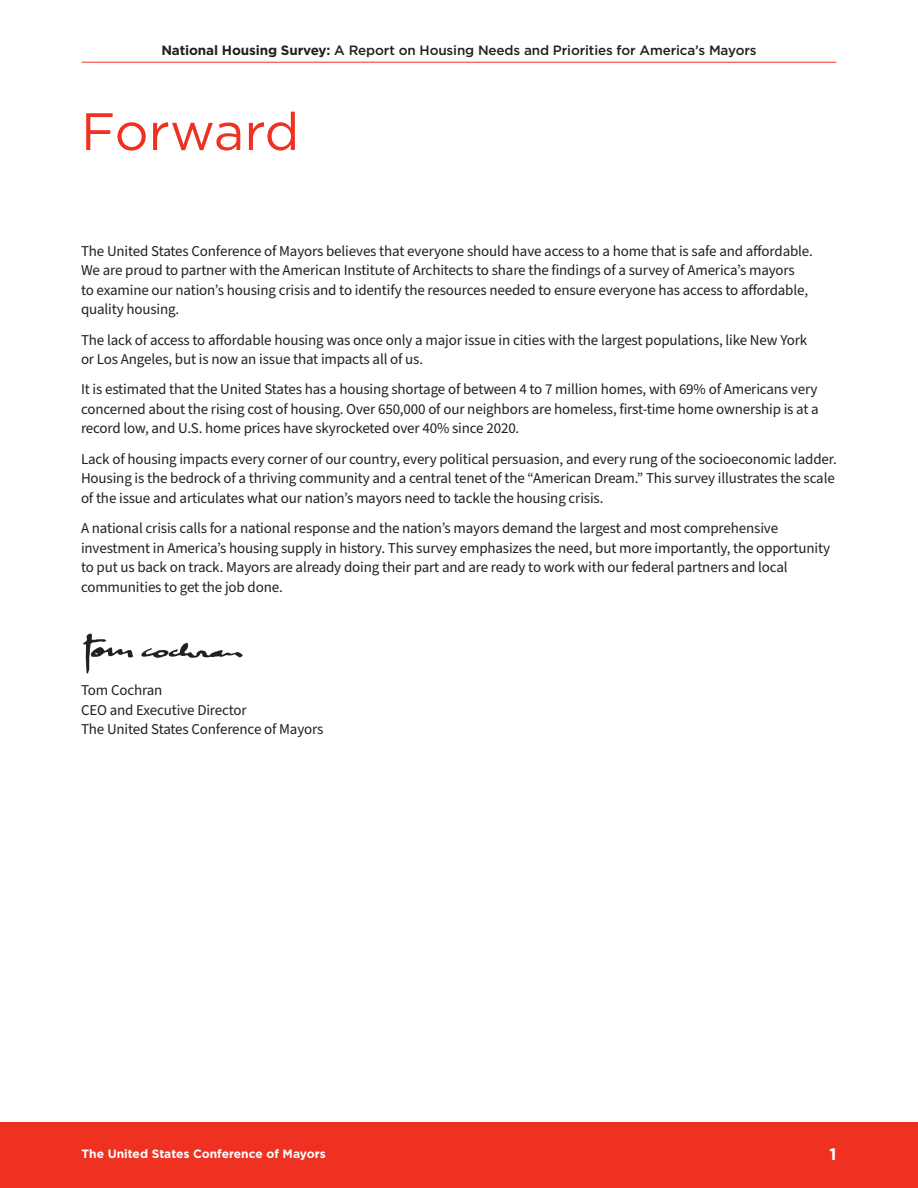
<style>
.page{position:relative;width:918px;height:1188px;background:#fff}
.page>*{position:absolute;margin:0;border:0;box-sizing:border-box;transform-origin:0 0}
._25__large_head{font:52.5px "Gotham";letter-spacing:-.01em;color:#ef3122}
.t1{font:700 16.5px "Gotham";color:#fff}
._25__Body{font:15px/19.5px "Source Sans Pro";letter-spacing:-.01em;color:#231f20}
.t2{font:500 13.5px "Gotham";letter-spacing:-.01em;color:#231f20}
.t3{font:700 12px "Gotham";color:#fff}
.s1{font-weight:700}
</style>
<div class="page">
<div style="left:0;top:1122px;width:918px;height:66px;background:#ef3122"></div>
<hr style="left:82px;top:62px;width:754px;height:1px;background:#ef3122">
<img style="left:83px;top:633px;width:160px;height:40px">
<p class="t2" style="left:161px;top:41px;width:597px"><span class="s1">National Housing Survey:</span> A Report on Housing Needs and Priorities for America’s Mayors</p>
<p class="_25__large_head" style="left:81px;top:98px;width:220px">Forward</p>
<p class="_25__Body" style="left:81px;top:242px;width:733px">The United States Conference of Mayors believes that everyone should have access to a home that is safe and affordable.<br>We are proud to partner with the American Institute of Architects to share the findings of a survey of America’s mayors<br>to examine our nation’s housing crisis and to identify the resources needed to ensure everyone has access to affordable, quality housing.</p>
<p class="_25__Body" style="left:81px;top:330px;width:728px">The lack of access to affordable housing was once only a major issue in cities with the largest populations, like New York or Los Angeles, but is now an issue that impacts all of us.</p>
<p class="_25__Body" style="left:81px;top:380px;width:739px;text-align:justify">It is estimated that the United States has a housing shortage of between 4 to 7 million homes, with 69% of Americans very concerned about the rising cost of housing. Over 650,000 of our neighbors are homeless, first-time home ownership is at a record low, and U.S. home prices have skyrocketed over 40% since 2020.</p>
<p class="_25__Body" style="left:81px;top:450px;width:757px">Lack of housing impacts every corner of our country, every political persuasion, and every rung of the socioeconomic ladder.<br>Housing is the bedrock of a thriving community and a central tenet of the “American Dream.” This survey illustrates the scale of the issue and articulates what our nation’s mayors need to tackle the housing crisis.</p>
<p class="_25__Body" style="left:81px;top:519px;width:751px">A national crisis calls for a national response and the nation’s mayors demand the largest and most comprehensive investment in America’s housing supply in history. This survey emphasizes the need, but more importantly, the opportunity to put us back on track. Mayors are already doing their part and are ready to work with our federal partners and local communities to get the job done.</p>
<p class="_25__Body" style="left:81px;top:681px;width:83px">Tom Cochran</p>
<p class="_25__Body" style="left:81px;top:701px;width:167px">CEO and Executive Director</p>
<p class="_25__Body" style="left:81px;top:720px;width:244px">The United States Conference of Mayors</p>
<p class="t3" style="left:82px;top:1145px;width:246px">The United States Conference of Mayors</p>
<p class="t1" style="left:829px;top:1143px;width:8px">1</p>
</div>
